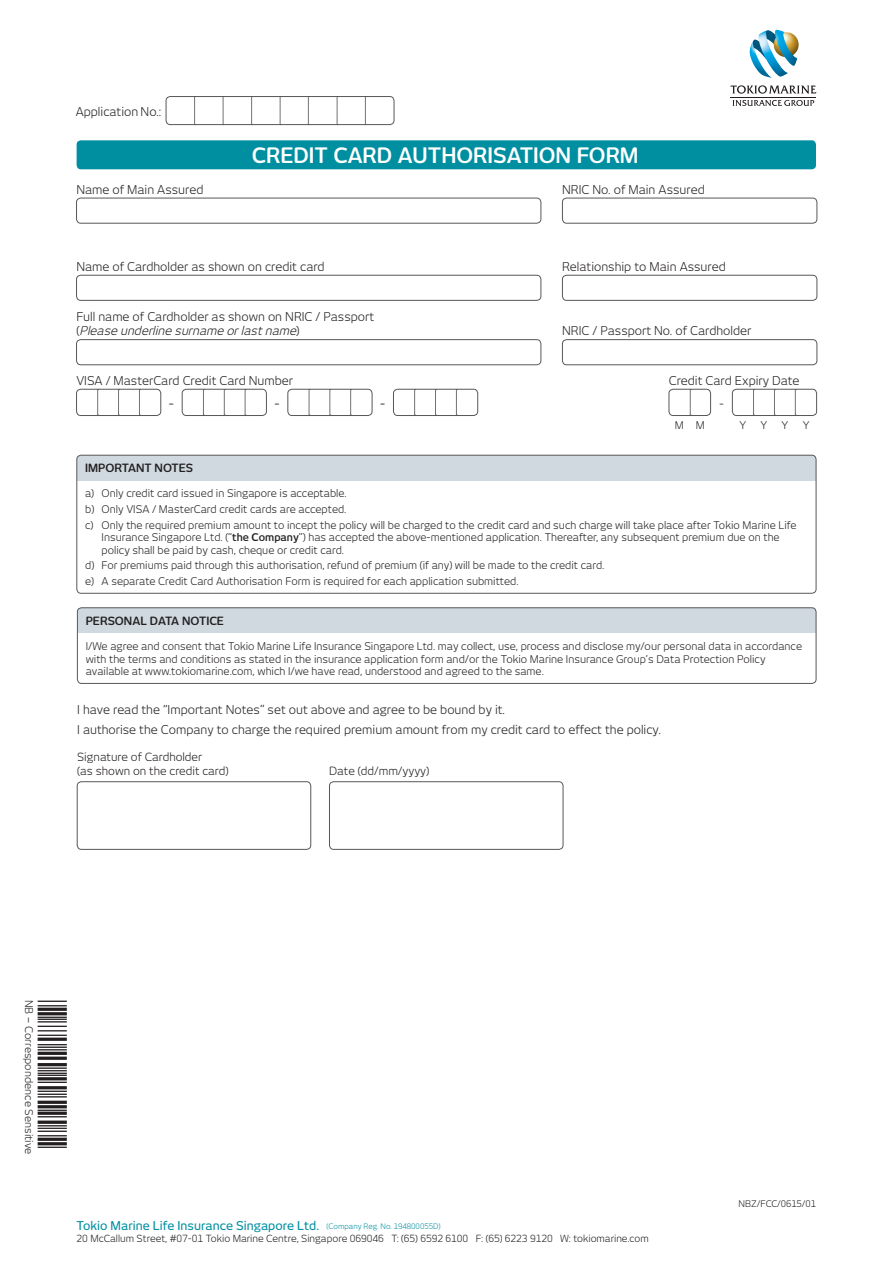
<style>
.page{position:relative;width:893px;height:1263px;background:#fff}
.page>*{position:absolute;margin:0;border:0;box-sizing:border-box;transform-origin:0 0}
.t1{font:600 21px "New June";color:#fff}
.t2{font:12px/14.4px "New June";color:#231f20}
.t3{font:500 12px "New June";color:#008fa1}
.t4{font:600 12px "New June";color:#57585a}
.t5{font:11.25px "New June";color:#231f20}
.t6{font:600 11.25px "New June";color:#231f20}
.t7{font:10.5px/12.6px "New June";color:#231f20}
.t8{font:9.75px "New June";color:#231f20}
.t9{font:9px "New June";color:#231f20}
.s1{font-style:italic}
.s2{font-weight:600}
.s3{font-weight:400;font-size:7.5px}
</style>
<div class="page">
<hr style="left:730px;top:97px;width:86px;height:1px;background:#231f20">
<svg style="left:730px;top:85px;width:86px;height:9px"></svg>
<svg style="left:733px;top:100px;width:81px;height:6px"></svg>
<img style="left:749px;top:30px;width:50px;height:48px">
<div style="left:77px;top:455px;width:739px;height:26px;background:#cfd9df"></div>
<div style="left:77px;top:455px;width:739px;height:138px;border:1px solid #57585a;border-radius:4px"></div>
<div style="left:77px;top:608px;width:739px;height:25px;background:#cfd9df"></div>
<div style="left:77px;top:607px;width:739px;height:77px;border:1px solid #57585a;border-radius:4px"></div>
<svg style="left:76px;top:198px;width:741px;height:218px"></svg>
<div style="left:76px;top:198px;width:465px;height:25px;border:1px solid #57585a;border-radius:4px"></div>
<div style="left:562px;top:198px;width:255px;height:25px;border:1px solid #57585a;border-radius:4px"></div>
<div style="left:76px;top:275px;width:465px;height:26px;border:1px solid #57585a;border-radius:4px"></div>
<div style="left:562px;top:275px;width:255px;height:26px;border:1px solid #57585a;border-radius:4px"></div>
<div style="left:76px;top:339px;width:465px;height:26px;border:1px solid #57585a;border-radius:4px"></div>
<div style="left:562px;top:339px;width:255px;height:26px;border:1px solid #57585a;border-radius:4px"></div>
<svg style="left:97px;top:391px;width:2px;height:23px"></svg>
<svg style="left:118px;top:391px;width:2px;height:23px"></svg>
<svg style="left:139px;top:391px;width:1px;height:23px"></svg>
<div style="left:76px;top:389px;width:85px;height:27px;border:1px solid #57585a;border-radius:4px"></div>
<svg style="left:203px;top:391px;width:1px;height:23px"></svg>
<svg style="left:224px;top:391px;width:1px;height:23px"></svg>
<svg style="left:245px;top:391px;width:1px;height:23px"></svg>
<div style="left:182px;top:389px;width:85px;height:27px;border:1px solid #57585a;border-radius:4px"></div>
<svg style="left:309px;top:391px;width:1px;height:23px"></svg>
<svg style="left:330px;top:391px;width:1px;height:23px"></svg>
<svg style="left:350px;top:391px;width:2px;height:23px"></svg>
<div style="left:288px;top:389px;width:84px;height:27px;border:1px solid #57585a;border-radius:4px"></div>
<svg style="left:414px;top:391px;width:2px;height:23px"></svg>
<svg style="left:435px;top:391px;width:1px;height:23px"></svg>
<svg style="left:456px;top:391px;width:1px;height:23px"></svg>
<div style="left:393px;top:389px;width:85px;height:27px;border:1px solid #57585a;border-radius:4px"></div>
<svg style="left:690px;top:391px;width:1px;height:23px"></svg>
<div style="left:669px;top:389px;width:42px;height:27px;border:1px solid #57585a;border-radius:4px"></div>
<svg style="left:753px;top:391px;width:2px;height:23px"></svg>
<svg style="left:774px;top:391px;width:1px;height:23px"></svg>
<svg style="left:795px;top:391px;width:1px;height:23px"></svg>
<div style="left:732px;top:389px;width:85px;height:27px;border:1px solid #57585a;border-radius:4px"></div>
<div style="left:77px;top:781px;width:234px;height:68px;border:1px solid #57585a;border-radius:4px"></div>
<div style="left:329px;top:781px;width:234px;height:68px;border:1px solid #57585a;border-radius:4px"></div>
<div style="left:166px;top:96px;width:228px;height:29px;border:1px solid #57585a;border-radius:4px"></div>
<svg style="left:194px;top:96px;width:2px;height:29px"></svg>
<svg style="left:223px;top:96px;width:1px;height:29px"></svg>
<svg style="left:251px;top:96px;width:2px;height:29px"></svg>
<svg style="left:280px;top:96px;width:1px;height:29px"></svg>
<svg style="left:308px;top:96px;width:1px;height:29px"></svg>
<svg style="left:337px;top:96px;width:1px;height:29px"></svg>
<svg style="left:365px;top:96px;width:1px;height:29px"></svg>
<div style="left:77px;top:140px;width:739px;height:29px;background:#008fa1;border-radius:4px"></div>
<p class="t2" style="left:76px;top:104px;width:87px">Application No.:</p>
<p class="t1" style="left:252px;top:143px;width:388px">CREDIT CARD AUTHORISATION FORM</p>
<p class="t2" style="left:76px;top:182px;width:129px">Name of Main Assured</p>
<p class="t2" style="left:562px;top:182px;width:144px">NRIC No. of Main Assured</p>
<p class="t2" style="left:76px;top:259px;width:250px">Name of Cardholder as shown on credit card</p>
<p class="t2" style="left:562px;top:259px;width:165px">Relationship to Main Assured</p>
<p class="t2" style="left:76px;top:309px;width:299px">Full name of Cardholder as shown on NRIC / Passport ( <span class="s1">Please underline surname orlastname</span>)</p>
<p class="t2" style="left:562px;top:323px;width:191px">NRIC / Passport No. of Cardholder</p>
<p class="t2" style="left:76px;top:373px;width:218px">VISA / MasterCard Credit Card Number</p>
<p class="t2" style="left:669px;top:373px;width:132px">Credit Card Expiry Date</p>
<p class="t4" style="left:169px;top:396px;width:7px">-</p>
<p class="t4" style="left:275px;top:396px;width:7px">-</p>
<p class="t4" style="left:380px;top:396px;width:7px">-</p>
<p class="t2" style="left:719px;top:396px;width:6px">-</p>
<p class="t7" style="left:675px;top:419px;width:10px">M</p>
<p class="t7" style="left:696px;top:419px;width:10px">M</p>
<p class="t7" style="left:739px;top:419px;width:8px">Y</p>
<p class="t7" style="left:760px;top:419px;width:8px">Y</p>
<p class="t7" style="left:782px;top:419px;width:8px">Y</p>
<p class="t7" style="left:803px;top:419px;width:8px">Y</p>
<p class="t6" style="left:85px;top:461px;width:109px">IMPORTANT NOTES</p>
<p class="t7" style="left:85px;top:487px;width:263px">a) Only credit card issued in Singapore is acceptable.</p>
<p class="t7" style="left:85px;top:503px;width:263px">b) Only VISA / MasterCard credit cards are accepted.</p>
<p class="t7" style="left:102px;top:518px;width:697px;text-indent:-16px">c) Only the required premium amount to incept the policy will be charged to the credit card and such charge will take place after Tokio Marine Life<br>Insurance Singapore Ltd. (“<span class="s2">the Company</span>”) has accepted the above-mentioned application. Thereafter, any subsequent premium due on the policy shall be paid by cash, cheque or credit card.</p>
<p class="t7" style="left:85px;top:559px;width:521px">d) For premiums paid through this authorisation, refund of premium (if any) will be made to the credit card.</p>
<p class="t7" style="left:85px;top:575px;width:435px">e) A separate Credit Card Authorisation Form is required for each application submitted.</p>
<p class="t6" style="left:86px;top:614px;width:140px">PERSONAL DATA NOTICE</p>
<p class="t7" style="left:86px;top:640px;width:718px">I/We agree and consent that Tokio Marine Life Insurance Singapore Ltd. may collect, use, process and disclose my/our personal data in accordance with the terms and conditions as stated in the insurance application form and/or the Tokio Marine Insurance Group’s Data Protection Policy available at www.tokiomarine.com, which I/we have read, understood and agreed to the same.</p>
<p class="t2" style="left:77px;top:702px;width:429px">I have read the “Important Notes” set out above and agree to be bound by it.</p>
<p class="t2" style="left:77px;top:722px;width:585px">I authorise the Company to charge the required premium amount from my credit card to effect the policy.</p>
<p class="t5" style="left:77px;top:751px;width:126px">Signature of Cardholder</p>
<p class="t5" style="left:77px;top:764px;width:153px">(as shown on the credit card)</p>
<p class="t5" style="left:329px;top:764px;width:102px">Date (dd/mm/yyyy)</p>
<p class="t7" style="left:36px;top:1000px;width:156px;rotate:90deg">NB – Correspondence Sensitive</p>
<p class="t3" style="left:77px;top:1218px;width:365px">Tokio Marine Life Insurance Singapore Ltd. <span class="s3">(Company Reg. No. 194800055D)</span></p>
<p class="t8" style="left:77px;top:1232px;width:574px">20 McCallum Street, #07-01 Tokio Marine Centre, Singapore 069046 T: (65) 6592 6100 F: (65) 6223 9120 W: tokiomarine.com</p>
<p class="t9" style="left:739px;top:1199px;width:79px">NBZ/FCC/0615/01</p>
</div>
